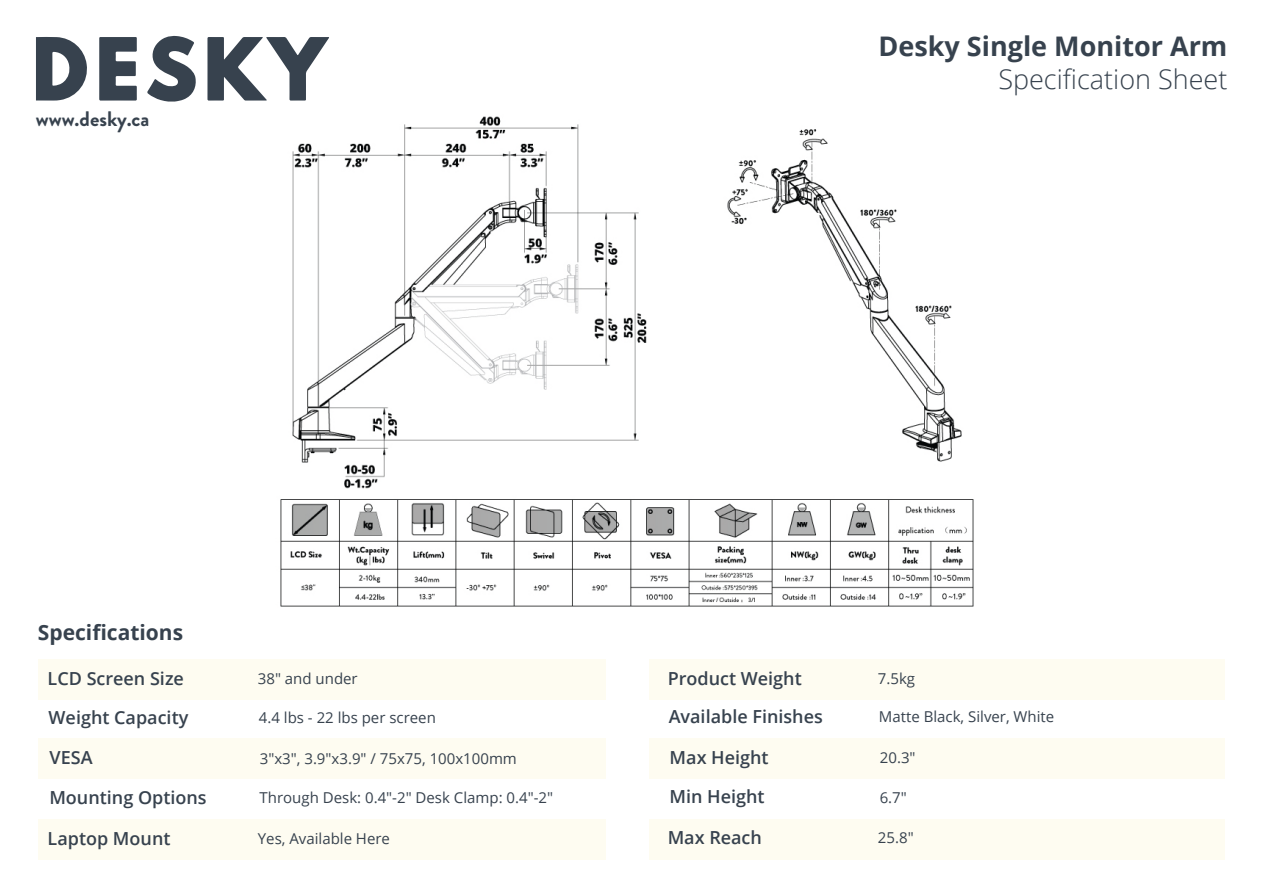
<style>
.page{position:relative;width:1263px;height:893px;background:#fff}
.page>*{position:absolute;margin:0;border:0;box-sizing:border-box;transform-origin:0 0}
.t1{font:700 27px "Open Sans";color:#37424e}
.t2{font:300 27px "Open Sans";color:#37424e}
.t3{font:700 21px "Open Sans";color:#37424e}
.t4{font:700 21px "Brandon Grotesque";color:#37424e}
.t5{font:600 18px "Open Sans";color:#37424e}
.t6{font:15px "Open Sans";color:#37424e}
</style>
<div class="page">
<div style="left:38px;top:659px;width:568px;height:41px;background:#fefcf1"></div>
<div style="left:649px;top:659px;width:576px;height:41px;background:#fefcf1"></div>
<div style="left:38px;top:819px;width:568px;height:40px;background:#fefcf1"></div>
<div style="left:649px;top:819px;width:576px;height:40px;background:#fefcf1"></div>
<div style="left:38px;top:738px;width:568px;height:40px;background:#fefcf1"></div>
<div style="left:649px;top:738px;width:576px;height:40px;background:#fefcf1"></div>
<img style="left:280px;top:116px;width:694px;height:491px">
<svg style="left:36px;top:37px;width:51px;height:64px"></svg>
<svg style="left:147px;top:35px;width:49px;height:67px"></svg>
<svg style="left:99px;top:37px;width:38px;height:64px"></svg>
<svg style="left:207px;top:37px;width:122px;height:64px"></svg>
<h2 class="t4" style="left:36px;top:104px;width:115px">www.desky.ca</h2>
<h1 class="t1" style="left:878px;top:28px;width:351px">Desky Single Monitor Arm</h1>
<h1 class="t2" style="left:998px;top:61px;width:231px">Specification Sheet</h1>
<h2 class="t3" style="left:38px;top:617px;width:147px">Specifications</h2>
<p class="t5" style="left:48px;top:666px;width:138px">LCD Screen Size</p>
<p class="t6" style="left:258px;top:668px;width:101px">38" and under</p>
<p class="t5" style="left:668px;top:666px;width:136px">Product Weight</p>
<p class="t6" style="left:878px;top:668px;width:39px">7.5kg</p>
<p class="t5" style="left:49px;top:705px;width:141px">Weight Capacity</p>
<p class="t6" style="left:259px;top:707px;width:179px">4.4 lbs - 22 lbs per screen</p>
<p class="t5" style="left:669px;top:704px;width:156px">Available Finishes</p>
<p class="t6" style="left:879px;top:707px;width:177px">Matte Black, Silver, White</p>
<p class="t5" style="left:50px;top:745px;width:45px">VESA</p>
<p class="t6" style="left:260px;top:748px;width:259px">3"x3", 3.9"x3.9" / 75x75, 100x100mm</p>
<p class="t5" style="left:670px;top:745px;width:101px">Max Height</p>
<p class="t6" style="left:880px;top:747px;width:37px">20.3"</p>
<p class="t5" style="left:49px;top:785px;width:159px">Mounting Options</p>
<p class="t6" style="left:260px;top:787px;width:295px">Through Desk: 0.4"-2" Desk Clamp: 0.4"-2"</p>
<p class="t5" style="left:669px;top:784px;width:97px">Min Height</p>
<p class="t6" style="left:880px;top:787px;width:29px">6.7"</p>
<p class="t5" style="left:48px;top:826px;width:124px">Laptop Mount</p>
<p class="t6" style="left:258px;top:828px;width:134px">Yes, Available Here</p>
<p class="t5" style="left:668px;top:825px;width:96px">Max Reach</p>
<p class="t6" style="left:878px;top:828px;width:37px">25.8"</p>
</div>
